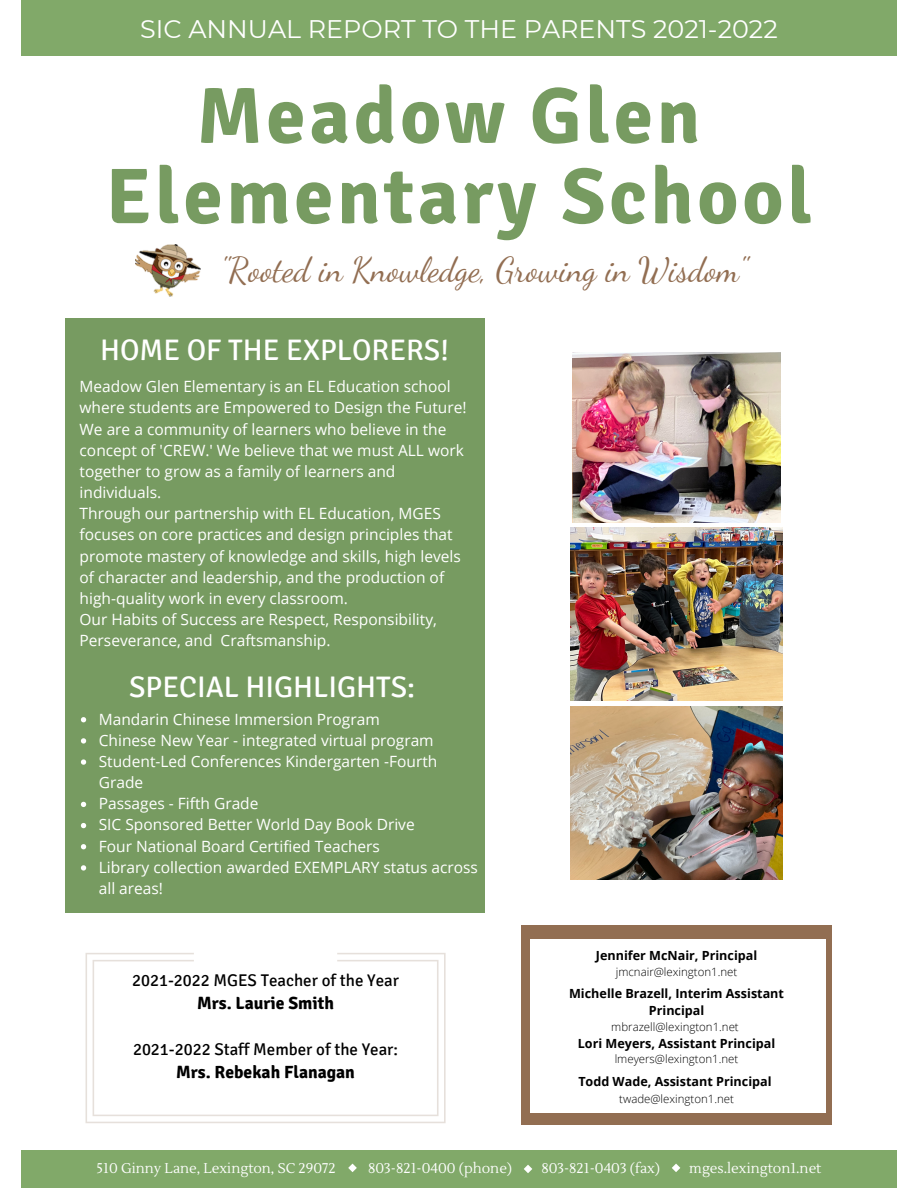
<style>
.page{position:relative;width:918px;height:1188px;background:#fff}
.page>*{position:absolute;margin:0;border:0;box-sizing:border-box;transform-origin:0 0}
.t1{font:700 79.05px "Signika";letter-spacing:.05em;color:#779b61}
.t2{font:33.9px "Dancing Script";color:#926e52}
.t3{font:29.7px "Signika";color:#fff}
.t4{font:25.35px "Montserrat";color:#fff}
.t5{font:700 17.7px "Signika";color:#000}
.t6{font:16.95px "Signika";color:#000}
.t7{font:15.45px/21.1px "Open Sans";color:#fff}
.t8{font:14.1px "Lustria";color:#fff}
.t9{font:700 12.6px/17.1px "Open Sans";color:#000;text-align:center}
.t10{font:300 11.4px "Open Sans";color:#000}
</style>
<div class="page">
<div style="left:521px;top:926px;width:310px;height:199px;background:#926e52"></div>
<div style="left:530px;top:940px;width:296px;height:173px;background:#fff"></div>
<div style="left:21px;top:0;width:876px;height:56px;background:#81a969"></div>
<img style="left:572px;top:352px;width:208px;height:170px">
<div style="left:21px;top:1150px;width:876px;height:38px;background:#81a969"></div>
<svg style="left:86px;top:953px;width:360px;height:170px"></svg>
<svg style="left:348px;top:1164px;width:9px;height:8px"></svg>
<svg style="left:524px;top:1165px;width:8px;height:8px"></svg>
<svg style="left:672px;top:1164px;width:8px;height:8px"></svg>
<div style="left:65px;top:318px;width:419px;height:595px;background:#779b61"></div>
<svg style="left:81px;top:717px;width:5px;height:5px"></svg>
<svg style="left:81px;top:738px;width:5px;height:6px"></svg>
<svg style="left:81px;top:759px;width:5px;height:6px"></svg>
<svg style="left:81px;top:802px;width:5px;height:5px"></svg>
<svg style="left:81px;top:823px;width:5px;height:5px"></svg>
<svg style="left:81px;top:844px;width:5px;height:5px"></svg>
<svg style="left:81px;top:865px;width:5px;height:6px"></svg>
<img style="left:136px;top:245px;width:64px;height:51px">
<img style="left:571px;top:528px;width:211px;height:173px">
<img style="left:571px;top:707px;width:211px;height:173px">
<p class="t4" style="left:140px;top:13px;width:639px">SIC ANNUAL REPORT TO THE PARENTS 2021-2022</p>
<p class="t1" style="left:197px;top:68px;width:505px">Meadow Glen</p>
<p class="t1" style="left:106px;top:149px;width:708px">Elementary School</p>
<p class="t2" style="left:221px;top:250px;width:528px">"Rooted in Knowledge, Growing in Wisdom"</p>
<p class="t3" style="left:100px;top:332px;width:350px">HOME OF THE EXPLORERS!</p>
<p class="t7" style="left:80px;top:376px;width:389px">Meadow Glen Elementary is an EL Education school where students are Empowered to Design the Future!<br>We are a community of learners who believe in the concept of 'CREW.' We believe that we must ALL work together to grow as a family of learners and individuals.</p>
<p class="t7" style="left:80px;top:503px;width:383px">Through our partnership with EL Education, MGES focuses on core practices and design principles that promote mastery of knowledge and skills, high levels of character and leadership, and the production of high-quality work in every classroom.</p>
<p class="t7" style="left:80px;top:608px;width:359px">Our Habits of Success are Respect, Responsibility,<br>Perseverance, and Craftsmanship.</p>
<p class="t3" style="left:129px;top:669px;width:288px">SPECIAL HIGHLIGHTS:</p>
<p class="t7" style="left:99px;top:708px;width:283px">Mandarin Chinese Immersion Program</p>
<p class="t7" style="left:99px;top:729px;width:336px">Chinese New Year - integrated virtual program</p>
<p class="t7" style="left:99px;top:750px;width:340px">Student-Led Conferences Kindergarten -Fourth<br>Grade</p>
<p class="t7" style="left:99px;top:793px;width:161px">Passages - Fifth Grade</p>
<p class="t7" style="left:99px;top:814px;width:317px">SIC Sponsored Better World Day Book Drive</p>
<p class="t7" style="left:99px;top:835px;width:283px">Four National Board Certified Teachers</p>
<p class="t7" style="left:99px;top:856px;width:381px">Library collection awarded EXEMPLARY status across all areas!</p>
<p class="t6" style="left:132px;top:970px;width:268px">2021-2022 MGES Teacher of the Year</p>
<p class="t5" style="left:197px;top:992px;width:138px">Mrs. Laurie Smith</p>
<p class="t6" style="left:133px;top:1040px;width:267px">2021-2022 Staff Member of the Year:</p>
<p class="t5" style="left:176px;top:1062px;width:180px">Mrs. Rebekah Flanagan</p>
<p class="t9" style="left:596px;top:947px;width:163px">Jennifer McNair, Principal</p>
<p class="t10" style="left:616px;top:963px;width:123px">jmcnair@lexington1.net</p>
<p class="t9" style="left:569px;top:985px;width:216px">Michelle Brazell, Interim Assistant<br>Principal</p>
<p class="t10" style="left:611px;top:1019px;width:129px">mbrazell@lexington1.net</p>
<p class="t9" style="left:578px;top:1034px;width:199px">Lori Meyers, Assistant Principal</p>
<p class="t10" style="left:615px;top:1051px;width:125px">lmeyers@lexington1.net</p>
<p class="t9" style="left:578px;top:1073px;width:195px">Todd Wade, Assistant Principal</p>
<p class="t10" style="left:619px;top:1091px;width:116px">twade@lexington1.net</p>
<p class="t8" style="left:97px;top:1160px;width:241px">510 Ginny Lane, Lexington, SC 29072</p>
<p class="t8" style="left:368px;top:1160px;width:146px">803-821-0400 (phone)</p>
<p class="t8" style="left:541px;top:1160px;width:120px">803-821-0403 (fax)</p>
<p class="t8" style="left:689px;top:1160px;width:134px">mges.lexington1.net</p>
</div>
